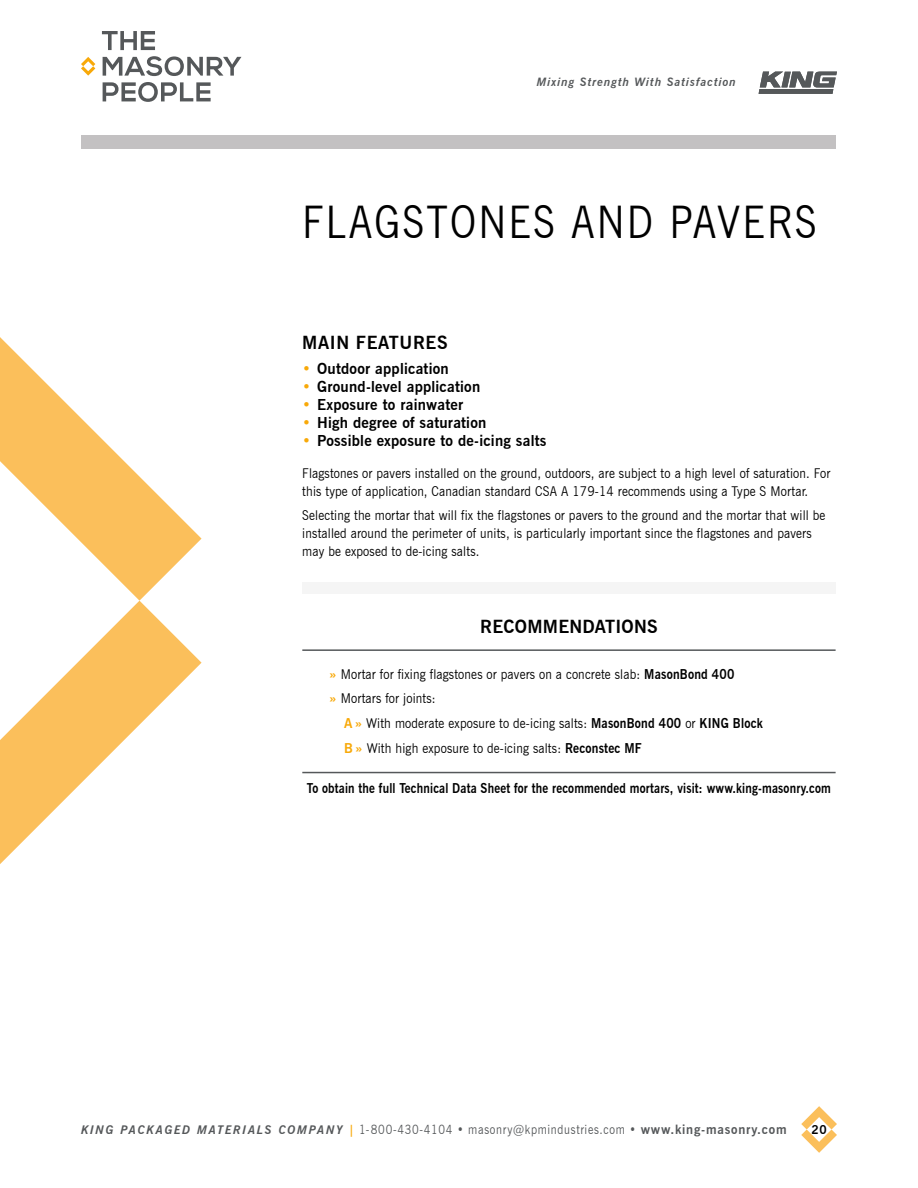
<style>
.page{position:relative;width:918px;height:1188px;background:#fff}
.page>*{position:absolute;margin:0;border:0;box-sizing:border-box;transform-origin:0 0}
.t1{font:45px "News Gothic BT";letter-spacing:.055em;color:#000;scale:.87 1}
.t2{font:700 18px "News Gothic BT";letter-spacing:.015em;color:#000}
.t3{font:700 18px "News Gothic BT";letter-spacing:.035em;color:#000}
.t4{font:700 15px "News Gothic BT";letter-spacing:.015em;color:#000}
.t5{font:13.5px/18px "News Gothic BT";letter-spacing:.015em;color:#000;scale:.9 1}
.t6{font:700 13.5px "News Gothic BT";letter-spacing:.015em;color:#000;scale:.87 1}
.t7{font:12.75px "News Gothic BT";letter-spacing:.06em;color:#55585a;scale:.87 1}
.t8{font:700 12px "News Gothic BT";color:#000}
.t9{font:italic 700 11.7px "News Gothic BT";letter-spacing:.08em;color:#55585a}
.s1{color:#f8a909}
.s2{font-weight:700;color:#f8a909}
.s3{font-weight:700}
.s4{font-weight:700;font-style:italic;font-size:12px}
.s5{font-weight:700;font-style:italic;font-size:12px;color:#f8a909}
</style>
<div class="page">
<svg style="left:801px;top:1106px;width:36px;height:47px"></svg>
<div style="left:81px;top:135px;width:755px;height:14px;background:#c3c1c2"></div>
<svg style="left:0;top:337px;width:202px;height:264px"></svg>
<svg style="left:0;top:601px;width:202px;height:263px"></svg>
<svg style="left:759px;top:72px;width:78px;height:22px"></svg>
<svg style="left:103px;top:56px;width:138px;height:20px"></svg>
<svg style="left:103px;top:82px;width:108px;height:20px"></svg>
<svg style="left:102px;top:31px;width:53px;height:19px"></svg>
<svg style="left:81px;top:57px;width:14px;height:19px"></svg>
<hr style="left:302px;top:772px;width:534px;height:1px;background:#55585a">
<hr style="left:302px;top:649px;width:534px;height:2px;background:#55585a">
<div style="left:302px;top:583px;width:534px;height:11px;background:#f5f5f5"></div>
<p class="t9" style="left:537px;top:75px;width:201px">Mixing Strength With Satisfaction</p>
<h1 class="t1" style="left:302px;top:195px;width:593px">FLAGSTONES AND PAVERS</h1>
<h2 class="t3" style="left:302px;top:332px;width:147px">MAIN FEATURES</h2>
<p class="t4" style="left:302px;top:360px;width:148px"><span class="s1">•</span> Outdoor application</p>
<p class="t4" style="left:302px;top:378px;width:179px"><span class="s1">•</span> Ground-level application</p>
<p class="t4" style="left:302px;top:396px;width:163px"><span class="s1">•</span> Exposure to rainwater</p>
<p class="t4" style="left:302px;top:414px;width:186px"><span class="s1">•</span> High degree of saturation</p>
<p class="t4" style="left:302px;top:432px;width:246px"><span class="s1">•</span> Possible exposure to de-icing salts</p>
<p class="t5" style="left:302px;top:464px;width:588px">Flagstones or pavers installed on the ground, outdoors, are subject to a high level of saturation. For this type of application, Canadian standard CSA A 179-14 recommends using a Type S Mortar.</p>
<p class="t5" style="left:302px;top:506px;width:583px">Selecting the mortar that will fix the flagstones or pavers to the ground and the mortar that will be installed around the perimeter of units, is particularly important since the flagstones and pavers may be exposed to de-icing salts.</p>
<h2 class="t2" style="left:480px;top:615px;width:179px">RECOMMENDATIONS</h2>
<p class="t5" style="left:329px;top:661px;width:452px;line-height:24.8px"><span class="s2">»</span> Mortar for fixing flagstones or pavers on a concrete slab: <span class="s3">MasonBond 400 </span><span class="s2">»</span> Mortars for joints:</p>
<p class="t5" style="left:344px;top:711px;width:467px;line-height:24.8px"><span class="s2">A »</span> With moderate exposure to de-icing salts: <span class="s3">MasonBond 400</span> or <span class="s3">KING Block<br></span><span class="s2">B»</span> With high exposure to de-icing salts: <span class="s3">Reconstec MF</span></p>
<p class="t6" style="left:307px;top:780px;width:604px">To obtain the full Technical Data Sheet for the recommended mortars, visit: www.king-masonry.com</p>
<p class="t7" style="left:81px;top:1122px;width:813px"><span class="s4">KING PACKAGED MATERIALS COMPANY</span> <span class="s5">|</span> 1-800-430-4104 • masonry@kpmindustries.com • <span class="s3">www.king-masonry.com</span></p>
<p class="t8" style="left:812px;top:1123px;width:17px">20</p>
</div>
